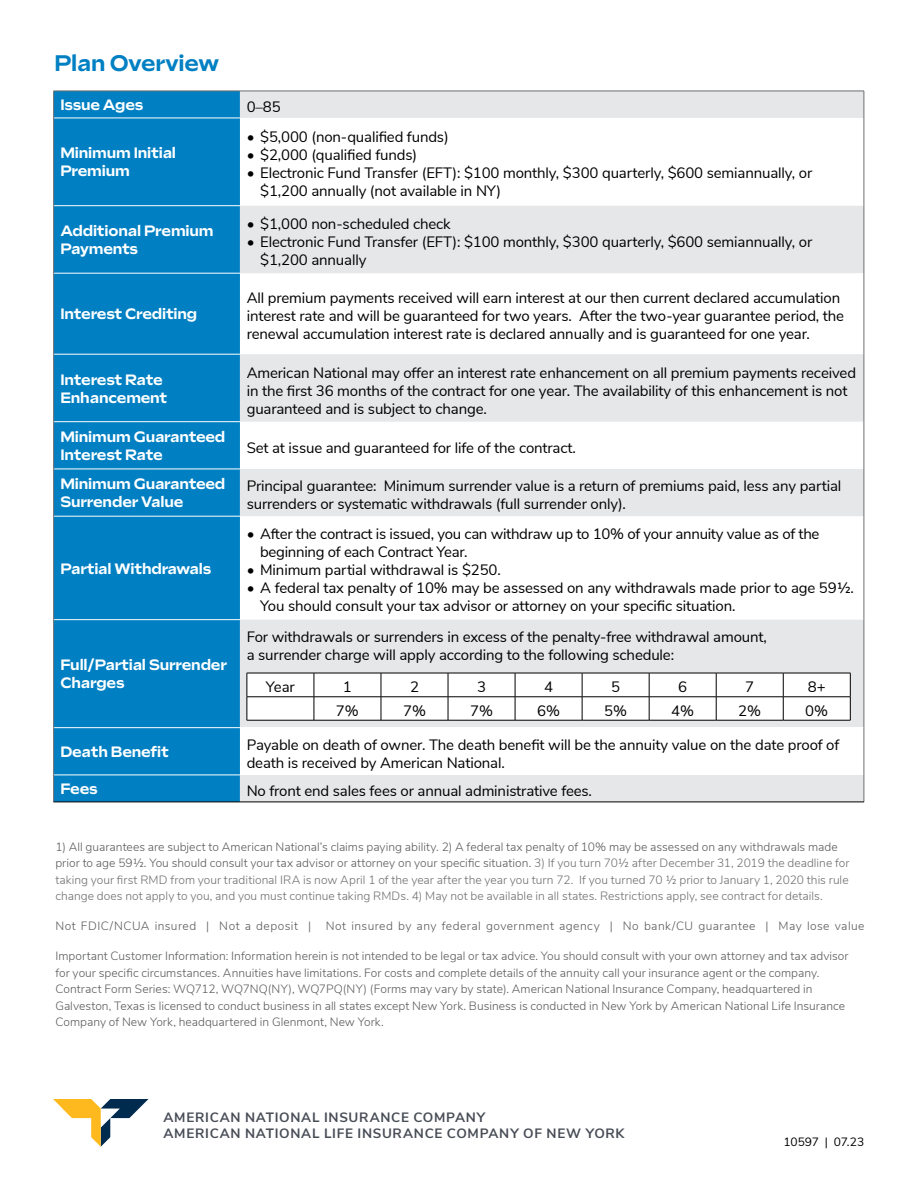
<style>
.page{position:relative;width:918px;height:1188px;background:#fff}
.page>*{position:absolute;margin:0;border:0;box-sizing:border-box;transform-origin:0 0}
.t1{font:300 22.5px "Sculpin Var Roman";letter-spacing:-.01em;color:#0080c3}
.t2{font:15px/18px "Nunito Sans";letter-spacing:-.01em;color:#000}
.t3{font:300 15px/18px "Sculpin Var Roman";letter-spacing:-.01em;color:#fff}
.t4{font:700 13.5px/16.5px "Nunito Sans";letter-spacing:.055em;color:#474c55}
.t5{font:300 12px/16.5px "Nunito Sans";letter-spacing:.005em;color:#58595b}
.t6{font:300 12px/16.5px "Nunito Sans";color:#6d6e71}
.t7{font:300 12px "Nunito Sans";letter-spacing:.04em;color:#58595b}
.t8{font:12px "Nunito Sans";letter-spacing:-.005em;color:#000}
.s1{color:#58595b}
</style>
<div class="page">
<div style="left:54px;top:92px;width:186px;height:710px;background:#0080c3"></div>
<svg style="left:240px;top:92px;width:624px;height:710px"></svg>
<div style="left:240px;top:728px;width:624px;height:47px;background:#fff"></div>
<hr style="left:54px;top:118px;width:186px;height:1px;background:#fff">
<hr style="left:54px;top:205px;width:186px;height:1px;background:#fff">
<hr style="left:54px;top:273px;width:186px;height:1px;background:#fff">
<hr style="left:54px;top:354px;width:186px;height:1px;background:#fff">
<hr style="left:54px;top:421px;width:186px;height:1px;background:#fff">
<hr style="left:54px;top:469px;width:186px;height:1px;background:#fff">
<hr style="left:54px;top:516px;width:186px;height:1px;background:#fff">
<hr style="left:54px;top:619px;width:186px;height:1px;background:#fff">
<hr style="left:54px;top:727px;width:186px;height:1px;background:#fff">
<hr style="left:54px;top:775px;width:186px;height:1px;background:#fff">
<hr style="left:53px;top:91px;width:187px;height:1px;background:#6d6e71">
<svg style="left:53px;top:91px;width:1px;height:27px"></svg>
<hr style="left:240px;top:91px;width:624px;height:1px;background:#6d6e71">
<svg style="left:864px;top:91px;width:1px;height:27px"></svg>
<hr style="left:53px;top:118px;width:1px;height:88px;background:#6d6e71">
<hr style="left:864px;top:118px;width:1px;height:88px;background:#6d6e71">
<hr style="left:53px;top:206px;width:1px;height:67px;background:#6d6e71">
<hr style="left:864px;top:206px;width:1px;height:67px;background:#6d6e71">
<hr style="left:53px;top:273px;width:1px;height:81px;background:#6d6e71">
<hr style="left:864px;top:273px;width:1px;height:81px;background:#6d6e71">
<hr style="left:53px;top:354px;width:1px;height:68px;background:#6d6e71">
<hr style="left:864px;top:354px;width:1px;height:68px;background:#6d6e71">
<hr style="left:53px;top:422px;width:1px;height:47px;background:#6d6e71">
<hr style="left:864px;top:422px;width:1px;height:47px;background:#6d6e71">
<hr style="left:53px;top:469px;width:1px;height:47px;background:#6d6e71">
<hr style="left:864px;top:469px;width:1px;height:47px;background:#6d6e71">
<hr style="left:53px;top:516px;width:1px;height:104px;background:#6d6e71">
<hr style="left:864px;top:516px;width:1px;height:104px;background:#6d6e71">
<hr style="left:53px;top:620px;width:1px;height:108px;background:#6d6e71">
<hr style="left:864px;top:620px;width:1px;height:108px;background:#6d6e71">
<hr style="left:53px;top:728px;width:1px;height:47px;background:#6d6e71">
<hr style="left:864px;top:728px;width:1px;height:47px;background:#6d6e71">
<svg style="left:53px;top:775px;width:1px;height:27px"></svg>
<svg style="left:864px;top:775px;width:1px;height:27px"></svg>
<hr style="left:53px;top:802px;width:187px;height:1px;background:#000">
<hr style="left:240px;top:802px;width:624px;height:1px;background:#000">
<svg style="left:247px;top:673px;width:604px;height:47px"></svg>
<hr style="left:247px;top:720px;width:67px;height:1px;background:#000">
<hr style="left:314px;top:720px;width:67px;height:1px;background:#000">
<hr style="left:381px;top:720px;width:67px;height:1px;background:#000">
<hr style="left:448px;top:720px;width:67px;height:1px;background:#000">
<hr style="left:515px;top:720px;width:67px;height:1px;background:#000">
<hr style="left:582px;top:720px;width:67px;height:1px;background:#000">
<hr style="left:649px;top:720px;width:67px;height:1px;background:#000">
<hr style="left:716px;top:720px;width:67px;height:1px;background:#000">
<hr style="left:783px;top:720px;width:67px;height:1px;background:#000">
<svg style="left:53px;top:1099px;width:95px;height:48px"></svg>
<h1 class="t1" style="left:55px;top:50px;width:166px">Plan Overview</h1>
<p class="t3" style="left:60px;top:96px;width:84px">Issue Ages</p>
<p class="t2" style="left:247px;top:97px;width:36px">0–85</p>
<p class="t3" style="left:60px;top:144px;width:117px">Minimum Initial<br>Premium</p>
<p class="t2" style="left:247px;top:127px;width:204px">• $5,000 (non-qualified funds)</p>
<p class="t2" style="left:247px;top:145px;width:172px">• $2,000 (qualified funds)</p>
<p class="t2" style="left:260px;top:163px;width:554px;text-indent:-14px">• Electronic Fund Transfer (EFT): $100 monthly, $300 quarterly, $600 semiannually, or $1,200 annually (not available in NY)</p>
<p class="t3" style="left:60px;top:222px;width:155px">Additional Premium<br>Payments</p>
<p class="t3" style="left:60px;top:305px;width:138px">Interest Crediting</p>
<p class="t2" style="left:247px;top:214px;width:206px">• $1,000 non-scheduled check</p>
<p class="t2" style="left:260px;top:232px;width:554px;text-indent:-14px">• Electronic Fund Transfer (EFT): $100 monthly, $300 quarterly, $600 semiannually, or $1,200 annually</p>
<p class="t2" style="left:247px;top:288px;width:599px">All premium payments received will earn interest at our then current declared accumulation interest rate and will be guaranteed for two years. After the two-year guarantee period, the renewal accumulation interest rate is declared annually and is guaranteed for one year.</p>
<p class="t3" style="left:60px;top:370px;width:108px">Interest Rate<br>Enhancement</p>
<p class="t2" style="left:247px;top:362px;width:611px">American National may offer an interest rate enhancement on all premium payments received in the first 36 months of the contract for one year. The availability of this enhancement is not guaranteed and is subject to change.</p>
<p class="t3" style="left:60px;top:428px;width:167px">Minimum Guaranteed<br>Interest Rate</p>
<p class="t2" style="left:247px;top:438px;width:331px">Set at issue and guaranteed for life of the contract.</p>
<p class="t3" style="left:60px;top:475px;width:167px">Minimum Guaranteed<br>Surrender Value</p>
<p class="t2" style="left:247px;top:476px;width:596px">Principal guarantee: Minimum surrender value is a return of premiums paid, less any partial surrenders or systematic withdrawals (full surrender only).</p>
<p class="t3" style="left:60px;top:559px;width:152px">Partial Withdrawals</p>
<p class="t3" style="left:60px;top:656px;width:168px">Full/Partial Surrender<br>Charges</p>
<p class="t2" style="left:260px;top:524px;width:561px;text-indent:-14px">• After the contract is issued, you can withdraw up to 10% of your annuity value as of the beginning of each Contract Year.</p>
<p class="t2" style="left:247px;top:560px;width:256px">• Minimum partial withdrawal is $250.</p>
<p class="t2" style="left:260px;top:578px;width:595px;text-indent:-14px">• A federal tax penalty of 10% may be assessed on any withdrawals made prior to age 59½.<br>You should consult your tax advisor or attorney on your specific situation.</p>
<p class="t2" style="left:247px;top:627px;width:522px">For withdrawals or surrenders in excess of the penalty-free withdrawal amount, a surrender charge will apply according to the following schedule:</p>
<p class="t2" style="left:266px;top:677px;width:31px">Year</p>
<p class="t2" style="left:343px;top:677px;width:10px">1</p>
<p class="t2" style="left:410px;top:677px;width:10px">2</p>
<p class="t2" style="left:477px;top:677px;width:10px">3</p>
<p class="t2" style="left:544px;top:677px;width:10px">4</p>
<p class="t2" style="left:611px;top:677px;width:10px">5</p>
<p class="t2" style="left:678px;top:677px;width:10px">6</p>
<p class="t2" style="left:745px;top:677px;width:10px">7</p>
<p class="t2" style="left:808px;top:677px;width:19px">8+</p>
<p class="t2" style="left:336px;top:701px;width:24px">7%</p>
<p class="t2" style="left:403px;top:701px;width:24px">7%</p>
<p class="t2" style="left:470px;top:701px;width:24px">7%</p>
<p class="t2" style="left:537px;top:701px;width:24px">6%</p>
<p class="t2" style="left:604px;top:701px;width:24px">5%</p>
<p class="t2" style="left:671px;top:701px;width:24px">4%</p>
<p class="t2" style="left:738px;top:701px;width:24px">2%</p>
<p class="t2" style="left:805px;top:701px;width:24px">0%</p>
<p class="t3" style="left:60px;top:743px;width:110px">Death Benefit</p>
<p class="t2" style="left:247px;top:735px;width:594px">Payable on death of owner. The death benefit will be the annuity value on the date proof of death is received by American National.</p>
<p class="t3" style="left:60px;top:780px;width:39px">Fees</p>
<p class="t2" style="left:247px;top:781px;width:347px">No front end sales fees or annual administrative fees.</p>
<p class="t6" style="left:55px;top:838px;width:796px"><span class="s1">1) All guarantees are subject to American National’s claims paying ability. 2) A federal tax penalty of 10% may be assessed on any withdrawals made prior to age 59½. You should consult your tax advisor or attorney on your specific situation.</span> 3) If you turn 70½ after December 31, 2019 the deadline for taking your first RMD from your traditional IRA is now April 1 of the year after the year you turn 72. If you turned 70 ½ prior to January 1, 2020 this rule change does not apply to you, and you must continue taking RMDs. 4) May not be available in all states. Restrictions apply, see contract for details.</p>
<p class="t7" style="left:55px;top:917px;width:811px">Not FDIC/NCUA insured | Not a deposit | Not insured by any federal government agency | No bank/CU guarantee | May lose value</p>
<p class="t5" style="left:55px;top:947px;width:795px">Important Customer Information: Information herein is not intended to be legal or tax advice. You should consult with your own attorney and tax advisor for your specific circumstances. Annuities have limitations. For costs and complete details of the annuity call your insurance agent or the company.<br>Contract Form Series: WQ712, WQ7NQ(NY), WQ7PQ(NY) (Forms may vary by state). American National Insurance Company, headquartered in Galveston, Texas is licensed to conduct business in all states except New York. Business is conducted in New York by American National Life Insurance Company of New York, headquartered in Glenmont, New York.</p>
<p class="t4" style="left:164px;top:1108px;width:463px">AMERICAN NATIONAL INSURANCE COMPANY<br>AMERICAN NATIONAL LIFE INSURANCE COMPANY OF NEW YORK</p>
<p class="t8" style="left:784px;top:1133px;width:82px">10597 | 07.23</p>
</div>
